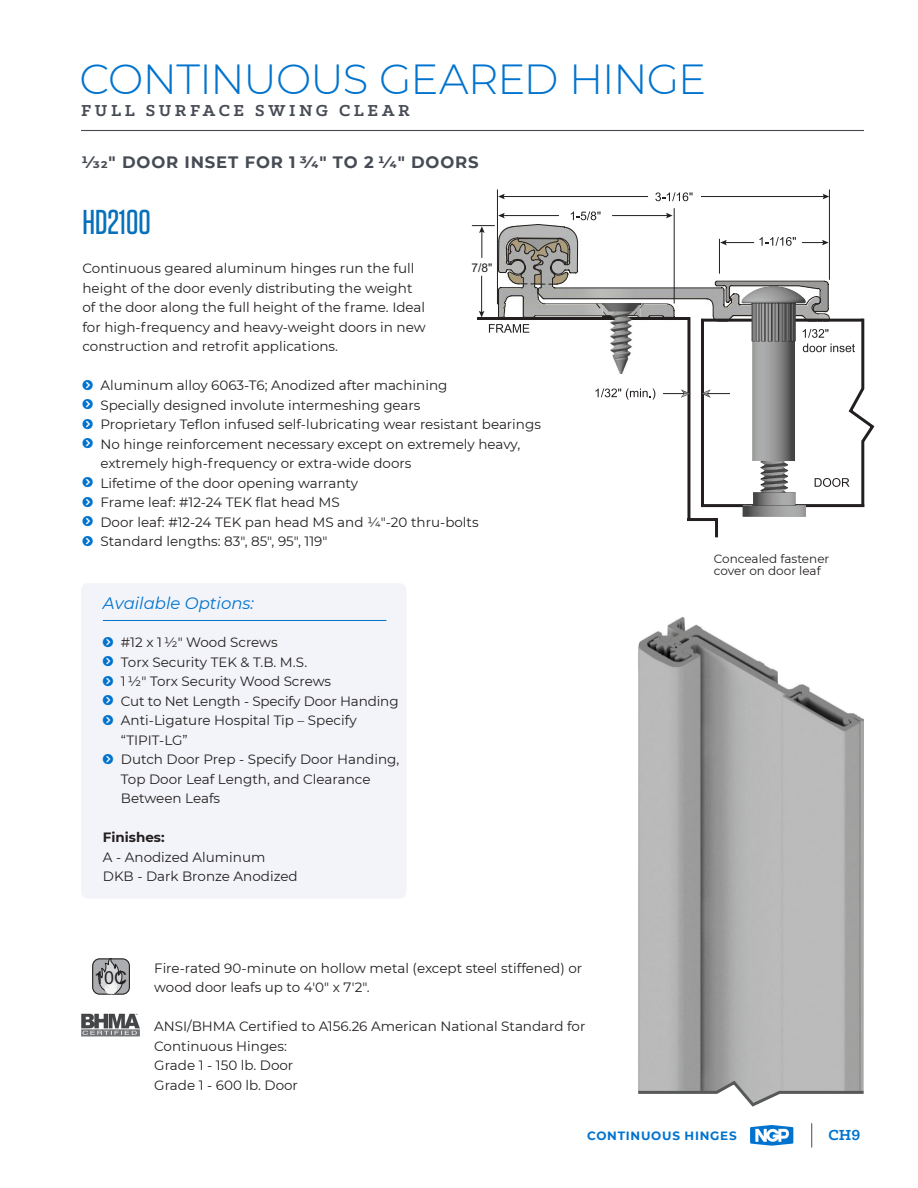
<style>
.page{position:relative;width:918px;height:1188px;background:#fff}
.page>*{position:absolute;margin:0;border:0;box-sizing:border-box;transform-origin:0 0}
.t1{font:300 42px "Montserrat";letter-spacing:-.025em;color:#0073ce}
.ITEM_NUMBER_285{font:500 34.5px "Tungsten";color:#0770ba}
.t2{font:700 18px "Klinic Slab";letter-spacing:.205em;color:#464b54}
.t3{font:18px "Arial";color:#231f20}
.t4{font:700 16.5px "Montserrat";letter-spacing:.05em;color:#464b54}
.SUBHEAD_BLUE_ITALIC{font:italic 16.5px "Montserrat";color:#0073ce}
.t5{font:700 16.5px "Klinic Slab";color:#0073ce}
.Bullet_Copy{font:13.5px/19.5px "Montserrat";color:#231f20}
.t6{font:700 13.5px "Montserrat";color:#231f20}
.t7{font:12px/12px "Montserrat";color:#231f20}
.t8{font:700 12px "Montserrat";letter-spacing:.065em;color:#0073ce}
.t9{font:12px "Arial";color:#231f20}
</style>
<div class="page">
<svg style="left:750px;top:1125px;width:43px;height:21px"></svg>
<svg style="left:811px;top:1123px;width:1px;height:25px"></svg>
<hr style="left:81px;top:130px;width:783px;height:1px;background:#464b54">
<div style="left:93px;top:959px;width:36px;height:35px;background:#acadb1;border-radius:7px"></div>
<div style="left:92px;top:958px;width:38px;height:37px;border:1px solid #231f20;border-radius:7px"></div>
<svg style="left:98px;top:958px;width:26px;height:37px"></svg>
<img style="left:81px;top:1013px;width:59px;height:24px">
<img style="left:638px;top:617px;width:226px;height:462px">
<svg style="left:638px;top:1079px;width:226px;height:28px"></svg>
<hr style="left:687px;top:317px;width:3px;height:204px;background:#231f20">
<hr style="left:687px;top:518px;width:30px;height:3px;background:#231f20">
<hr style="left:715px;top:518px;width:3px;height:20px;background:#231f20">
<svg style="left:655px;top:192px;width:38px;height:9px"></svg>
<hr style="left:674px;top:208px;width:1px;height:96px;background:#231f20">
<svg style="left:472px;top:211px;width:402px;height:299px"></svg>
<hr style="left:701px;top:196px;width:124px;height:1px;background:#231f20">
<svg style="left:823px;top:194px;width:6px;height:5px"></svg>
<hr style="left:503px;top:196px;width:145px;height:1px;background:#231f20">
<svg style="left:498px;top:194px;width:7px;height:5px"></svg>
<hr style="left:497px;top:189px;width:1px;height:115px;background:#231f20">
<hr style="left:829px;top:189px;width:1px;height:91px;background:#231f20">
<div style="left:81px;top:583px;width:326px;height:316px;background:#f3f4f9;border-radius:7px"></div>
<hr style="left:103px;top:620px;width:283px;height:1px;background:#0073ce">
<p class="t1" style="left:79px;top:51px;width:628px">CONTINUOUS GEARED HINGE</p>
<h2 class="t2" style="left:81px;top:99px;width:330px">FULL SURFACE SWING CLEAR</h2>
<h3 class="t4" style="left:81px;top:150px;width:399px">1/32" DOOR INSET FOR 1 3/4" TO 2 1/4" DOORS</h3>
<p class="ITEM_NUMBER_285" style="left:82px;top:204px;width:70px">HD2100</p>
<p class="Bullet_Copy" style="left:82px;top:258px;width:345px">Continuous geared aluminum hinges run the full height of the door evenly distributing the weight of the door along the full height of the frame. Ideal for high-frequency and heavy-weight doors in new construction and retrofit applications.</p>
<p class="Bullet_Copy" style="left:100px;top:375px;width:348px">Aluminum alloy 6063-T6; Anodized after machining</p>
<p class="Bullet_Copy" style="left:100px;top:395px;width:322px">Specially designed involute intermeshing gears</p>
<p class="Bullet_Copy" style="left:100px;top:414px;width:442px">Proprietary Teflon infused self-lubricating wear resistant bearings</p>
<p class="Bullet_Copy" style="left:100px;top:434px;width:421px">No hinge reinforcement necessary except on extremely heavy, extremely high-frequency or extra-wide doors</p>
<p class="Bullet_Copy" style="left:100px;top:473px;width:259px">Lifetime of the door opening warranty</p>
<p class="Bullet_Copy" style="left:100px;top:492px;width:241px">Frame leaf: #12-24 TEK flat head MS</p>
<p class="Bullet_Copy" style="left:100px;top:512px;width:380px">Door leaf: #12-24 TEK pan head MS and 1/4"-20 thru-bolts</p>
<p class="Bullet_Copy" style="left:100px;top:531px;width:229px">Standard lengths: 83", 85", 95", 119"</p>
<p class="t9" style="left:472px;top:260px;width:22px">7/8"</p>
<p class="SUBHEAD_BLUE_ITALIC" style="left:103px;top:592px;width:153px">Available Options:</p>
<p class="Bullet_Copy" style="left:121px;top:632px;width:280px">#12 x 1 1/2" Wood Screws<br>Torx Security TEK &amp; T.B. M.S.<br>1 1/2" Torx Security Wood Screws<br>Cut to Net Length - Specify Door Handing<br>Anti-Ligature Hospital Tip – Specify “TIPIT-LG”<br>Dutch Door Prep - Specify Door Handing,<br>Top Door Leaf Length, and Clearance<br>Between Leafs</p>
<p class="t6" style="left:103px;top:828px;width:63px">Finishes:</p>
<p class="Bullet_Copy" style="left:103px;top:847px;width:196px">A - Anodized Aluminum<br>DKB - Dark Bronze Anodized</p>
<p class="t3" style="left:94px;top:965px;width:35px">10C</p>
<p class="Bullet_Copy" style="left:154px;top:958px;width:430px">Fire-rated 90-minute on hollow metal (except steel stiffened) or wood door leafs up to 4'0" x 7'2".</p>
<p class="Bullet_Copy" style="left:154px;top:1016px;width:433px">ANSI/BHMA Certified to A156.26 American National Standard for<br>Continuous Hinges:</p>
<p class="Bullet_Copy" style="left:154px;top:1055px;width:141px">Grade 1 - 150 lb. Door</p>
<p class="Bullet_Copy" style="left:154px;top:1075px;width:145px">Grade 1 - 600 lb. Door</p>
<p class="t7" style="left:714px;top:552px;width:117px">Concealed fastener cover on door leaf</p>
<p class="t8" style="left:587px;top:1127px;width:151px">CONTINUOUS HINGES</p>
<p class="t5" style="left:829px;top:1124px;width:33px">CH9</p>
</div>
